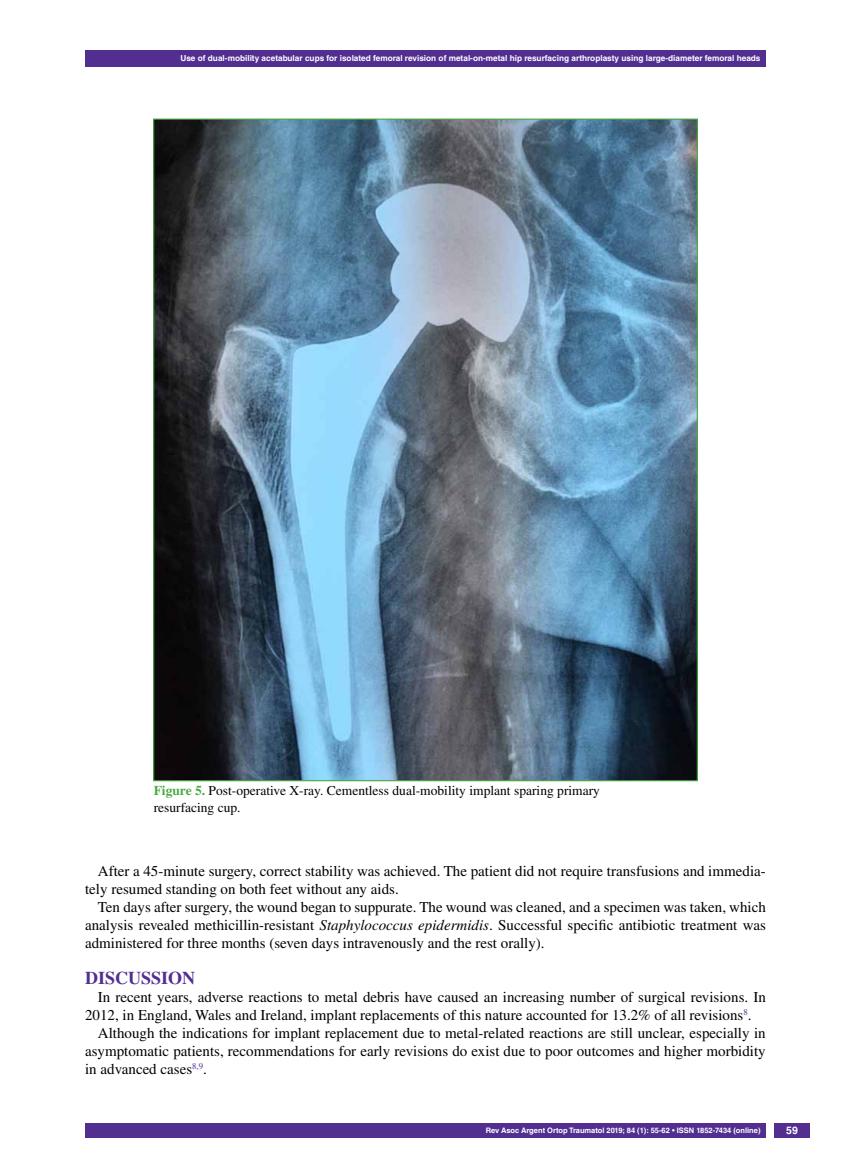
<style>
.page{position:relative;width:851px;height:1170px;background:#fff}
.page>*{position:absolute;margin:0;border:0;box-sizing:border-box;transform-origin:0 0}
.t1{font:700 18px "Times LT Std";color:#522e91}
.t2{font:15px/18px "Times LT Std";color:#000}
.t3{font:13.5px/16.2px "Times LT Std";color:#000}
.t4{font:700 10.5px "Helvetica LT Std";color:#fff}
.t5{font:700 8.25px "Helvetica LT Std";color:#fff}
.t6{font:700 7.5px "Helvetica LT Std";color:#fff}
.s1{font-weight:700;color:#49a942}
.s2{font-style:italic}
</style>
<div class="page">
<div style="left:85px;top:50px;width:680px;height:17px;background:#522e91"></div>
<div style="left:85px;top:1123px;width:680px;height:14px;background:#522e91"></div>
<div style="left:774px;top:1123px;width:35px;height:14px;background:#522e91"></div>
<img style="left:155px;top:120px;width:540px;height:659px">
<p class="t5" style="left:180px;top:53px;width:581px">Use of dual-mobility acetabular cups for isolated femoral revision of metal-on-metal hip resurfacing arthroplasty using large-diameter femoral heads</p>
<p class="t3" style="left:154px;top:782px;width:448px"><span class="s1">FIGURE 5.</span> Post-operative X-ray. Cementless dual-mobility implant sparing primary resurfacing cup.</p>
<p class="t2" style="left:85px;top:861px;width:682px;text-indent:13px">After a 45-minute surgery, correct stability was achieved. The patient did not require transfusions and immedia&shy;tely resumed standing on both feet without any aids.</p>
<p class="t2" style="left:85px;top:897px;width:682px;text-align:justify;text-indent:13px">Ten days after surgery, the wound began to suppurate. The wound was cleaned, and a specimen was taken, which analysis revealed methicillin-resistant <span class="s2">Staphylococcus epidermidis</span>. Successful specific antibiotic treatment was administered for three months (seven days intravenously and the rest orally).</p>
<p class="t1" style="left:85px;top:967px;width:112px">DISCUSSION</p>
<p class="t2" style="left:98px;top:987px;width:669px">In recent years, adverse reactions to metal debris have caused an increasing number of surgical revisions. In</p>
<p class="t2" style="left:85px;top:1005px;width:667px">2012, in England, Wales and Ireland, implant replacements of this nature accounted for 13.2% of all revisions<sup>8</sup>.</p>
<p class="t2" style="left:98px;top:1023px;width:669px">Although the indications for implant replacement due to metal-related reactions are still unclear, especially in</p>
<p class="t2" style="left:85px;top:1041px;width:682px">asymptomatic patients, recommendations for early revisions do exist due to poor outcomes and higher morbidity</p>
<p class="t2" style="left:85px;top:1059px;width:123px">in advanced cases<sup>8,9</sup>.</p>
<p class="t6" style="left:486px;top:1125px;width:276px">Rev Asoc Argent Ortop Traumatol 2019; 84 (1): 55-62 • ISSN 1852-7434 (online)</p>
<p class="t4" style="left:786px;top:1124px;width:13px">59</p>
</div>
